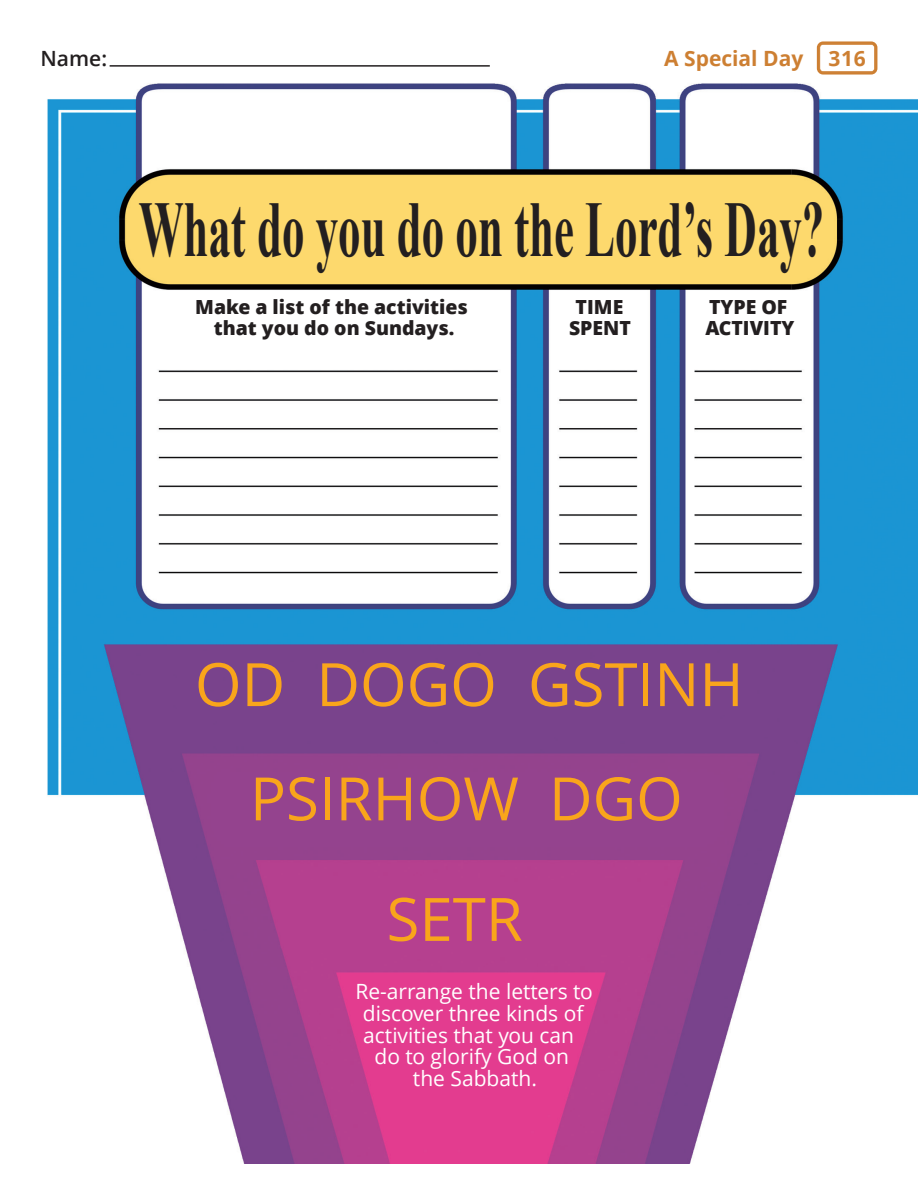
<style>
.page{position:relative;width:918px;height:1188px;background:#fff}
.page>*{position:absolute;margin:0;border:0;box-sizing:border-box;transform-origin:0 0}
.t1{font:700 78.6px "Times New Roman";color:#231f20;scale:.57 1}
.t2{font:59.85px/114.3px "Open Sans";color:#f9a51b;text-align:center}
.t3{font:21px/21.8px "Open Sans";color:#fff;text-align:center}
.t4{font:700 21px "Open Sans";color:#cd7f32}
.t5{font:600 21px "Open Sans";color:#231f20}
.t6{font:800 19.5px/21px "Open Sans";color:#231f20;text-align:center}
</style>
<div class="page">
<img style="left:47px;top:67px;width:871px;height:1097px">
<svg style="left:817px;top:41px;width:60px;height:34px"></svg>
<hr style="left:110px;top:65px;width:380px;height:2px;background:#231f20">
<p class="t5" style="left:41px;top:44px;width:68px">Name:</p>
<p class="t4" style="left:664px;top:43px;width:203px">A Special Day 316</p>
<h1 class="t1" style="left:139px;top:173px;width:1205px">What do you do on the Lord’s Day?</h1>
<p class="t6" style="left:195px;top:296px;width:274px">Make a list of the activities that you do on Sundays.</p>
<p class="t6" style="left:569px;top:295px;width:63px">TIME<br>SPENT</p>
<p class="t6" style="left:705px;top:295px;width:90px;text-align:left">TYPE OF<br>ACTIVITY</p>
<h2 class="t2" style="left:195px;top:626px;width:550px">OD DOGO GSTINH<br>PSIRHOW DGO</h2>
<h2 class="t2" style="left:387px;top:860px;width:138px">SETR</h2>
<p class="t3" style="left:355px;top:980px;width:239px">Re-arrange the letters to discover three kinds of activities that you can do to glorify God on<br>the Sabbath.</p>
</div>
